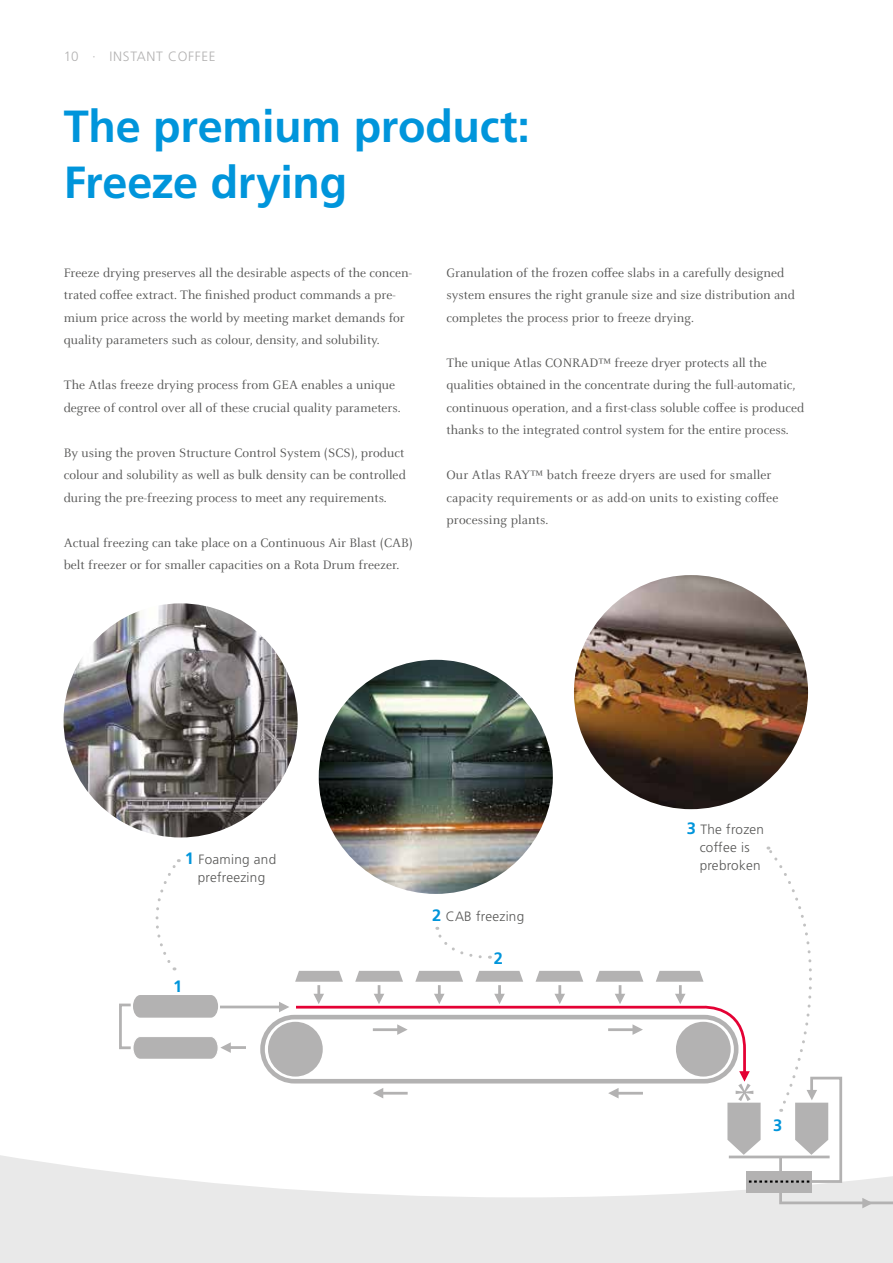
<style>
.page{position:relative;width:893px;height:1263px;background:#fff}
.page>*{position:absolute;margin:0;border:0;box-sizing:border-box;transform-origin:0 0}
.t1{font:700 45px/56.2px "Frutiger LT Pro";letter-spacing:-.005em;color:#0095db}
.t2{font:700 16.5px "Frutiger LT Pro";color:#0095db}
.t3{font:13.5px/22.5px "Celeste OT";color:#575756}
.t4{font:300 13.5px/18px "Frutiger LT Pro";letter-spacing:.02em;color:#575756;text-align:center}
.t5{font:300 13.5px "Frutiger LT Pro";letter-spacing:.05em;color:#b3b2b2}
.s1{font-weight:700;font-size:16.5px;color:#0095db}
</style>
<div class="page">
<svg style="left:0;top:970px;width:893px;height:293px;fill:#e9e9e9"></svg>
<div style="left:269px;top:1023px;width:52px;height:52px;background:#b3b2b2;border-radius:50%"></div>
<div style="left:268px;top:1022px;width:55px;height:54px;border:3px solid #b3b2b2;border-radius:50%"></div>
<div style="left:119px;top:1003px;width:13px;height:46px;border:3px solid #b3b2b2"></div>
<svg style="left:133px;top:995px;width:85px;height:23px;background:#b6b5b5"></svg>
<hr style="left:227px;top:1046px;width:19px;height:3px;background:#b3b2b2">
<svg style="left:132px;top:1035px;width:99px;height:25px"></svg>
<hr style="left:220px;top:1005px;width:61px;height:3px;background:#b3b2b2">
<svg style="left:155px;top:859px;width:25px;height:111px"></svg>
<svg style="left:279px;top:846px;width:614px;height:362px"></svg>
<img style="left:64px;top:603px;width:234px;height:234px;border-radius:117px">
<img style="left:574px;top:575px;width:234px;height:234px;border-radius:117px">
<img style="left:319px;top:660px;width:234px;height:234px;border-radius:117px">
<p class="t5" style="left:64px;top:49px;width:153px">10 · INSTANT COFFEE</p>
<h1 class="t1" style="left:64px;top:98px;width:468px">The premium product:<br>Freeze drying</h1>
<p class="t3" style="left:64px;top:261px;width:350px">Freeze drying preserves all the desirable aspects of the concen&shy;trated coffee extract. The finished product commands a pre&shy;mium price across the world by meeting market demands for quality parameters such as colour, density, and solubility.</p>
<p class="t3" style="left:64px;top:374px;width:338px">The Atlas freeze drying process from GEA enables a unique degree of control over all of these crucial quality parameters.</p>
<p class="t3" style="left:64px;top:441px;width:344px;text-align:justify">By using the proven Structure Control System (SCS), product colour and solubility as well as bulk density can be controlled during the pre-freezing process to meet any requirements.</p>
<p class="t3" style="left:64px;top:531px;width:351px">Actual freezing can take place on a Continuous Air Blast (CAB) belt freezer or for smaller capacities on a Rota Drum freezer.</p>
<p class="t3" style="left:446px;top:261px;width:350px">Granulation of the frozen coffee slabs in a carefully designed system ensures the right granule size and size distribution and completes the process prior to freeze drying.</p>
<p class="t3" style="left:446px;top:351px;width:359px">The unique Atlas CONRAD™ freeze dryer protects all the qualities obtained in the concentrate during the full-automatic, continuous operation, and a first-class soluble coffee is produced thanks to the integrated control system for the entire process.</p>
<p class="t3" style="left:446px;top:464px;width:333px">Our Atlas RAY™ batch freeze dryers are used for smaller capacity requirements or as add-on units to existing coffee processing plants.</p>
<p class="t4" style="left:185px;top:850px;width:93px"><span class="s1">1</span> Foaming and prefreezing</p>
<p class="t2" style="left:173px;top:976px;width:11px">1</p>
<p class="t4" style="left:432px;top:907px;width:94px"><span class="s1">2</span> CAB freezing</p>
<p class="t2" style="left:494px;top:949px;width:11px">2</p>
<p class="t4" style="left:700px;top:821px;width:66px;text-align:left;text-indent:-13px"><span class="s1">3</span> The frozen coffee is prebroken</p>
<p class="t2" style="left:773px;top:1115px;width:11px">3</p>
</div>
